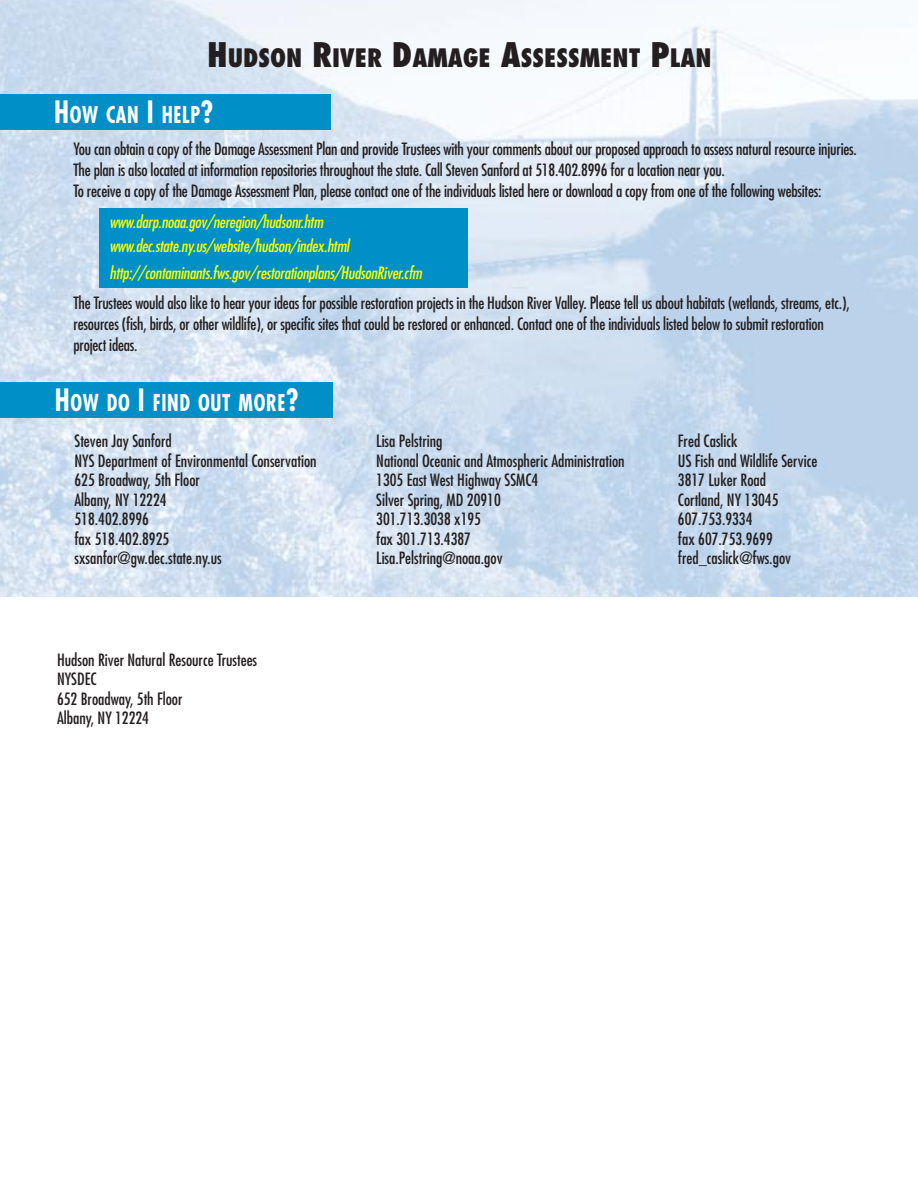
<style>
.page{position:relative;width:918px;height:1188px;background:#fff}
.page>*{position:absolute;margin:0;border:0;box-sizing:border-box;transform-origin:0 0}
.t1{font:800 condensed 24.75px "Futura";color:#231f20}
.t2{font:700 condensed 22.5px "Futura";letter-spacing:.03em;color:#fff;scale:.9 1}
.t3{font:condensed 16.5px/19.5px "Futura";letter-spacing:-.01em;color:#231f20}
.t4{font:italic condensed 16.5px/24px "Futura";letter-spacing:-.015em;color:#ff0}
.s1{font-size:33px}
.s2{font-size:30px}
</style>
<div class="page">
<img style="left:0;top:0;width:918px;height:597px">
<div style="left:0;top:382px;width:332px;height:36px;background:#0090c7"></div>
<div style="left:0;top:94px;width:331px;height:36px;background:#0090c7"></div>
<div style="left:99px;top:208px;width:369px;height:80px;background:#0090c7"></div>
<h1 class="t1" style="left:207px;top:48px;width:506px"><span class="s1">H</span>UDSON <span class="s1">R</span>IVER <span class="s1">D</span>AMAGE <span class="s1">A</span>SSESSMENT <span class="s1">P</span>LAN</h1>
<h2 class="t2" style="left:54px;top:105px;width:178px"><span class="s2">H</span>OW CAN <span class="s2">I</span> HELP<span class="s2">?</span></h2>
<p class="t3" style="left:74px;top:140px;width:785px;line-height:21px">You can obtain a copy of the Damage Assessment Plan and provide Trustees with your comments about our proposed approach to assess natural resource injuries.<br>The plan is also located at information repositories throughout the state. Call Steven Sanford at 518.402.8996 for a location near you.<br>To receive a copy of the Damage Assessment Plan, please contact one of the individuals listed here or download a copy from one of the following websites:</p>
<p class="t4" style="left:109px;top:212px;width:241px">www.darp.noaa.gov/neregion/hudsonr.htm www.dec.state.ny.us/website/hudson/index.html</p>
<p class="t4" style="left:109px;top:263px;width:314px">http://contaminants.fws.gov/restorationplans/HudsonRiver.cfm</p>
<p class="t3" style="left:74px;top:294px;width:778px;line-height:21px">The Trustees would also like to hear your ideas for possible restoration projects in the Hudson River Valley. Please tell us about habitats (wetlands, streams, etc.), resources (fish, birds, or other wildlife), or specific sites that could be restored or enhanced. Contact one of the individuals listed below to submit restoration project ideas.</p>
<h2 class="t2" style="left:55px;top:393px;width:272px"><span class="s2">H</span>OW DO <span class="s2">I</span> FIND OUT MORE<span class="s2">?</span></h2>
<p class="t3" style="left:75px;top:433px;width:244px">Steven Jay Sanford<br>NYS Department of Environmental Conservation<br>625 Broadway, 5th Floor<br>Albany, NY 12224<br>518.402.8996<br>fax 518.402.8925 sxsanfor@gw.dec.state.ny.us</p>
<p class="t3" style="left:376px;top:433px;width:250px">Lisa Pelstring<br>National Oceanic and Atmospheric Administration<br>1305 East West Highway SSMC4<br>Silver Spring, MD 20910<br>301.713.3038 x195<br>fax 301.713.4387<br>Lisa.Pelstring@noaa.gov</p>
<p class="t3" style="left:678px;top:433px;width:141px">Fred Caslick<br>US Fish and Wildlife Service<br>3817 Luker Road<br>Cortland, NY 13045<br>607.753.9334<br>fax 607.753.9699 fred_caslick@fws.gov</p>
<p class="t3" style="left:57px;top:651px;width:202px">Hudson River Natural Resource Trustees<br>NYSDEC<br>652 Broadway, 5th Floor<br>Albany, NY 12224</p>
</div>
